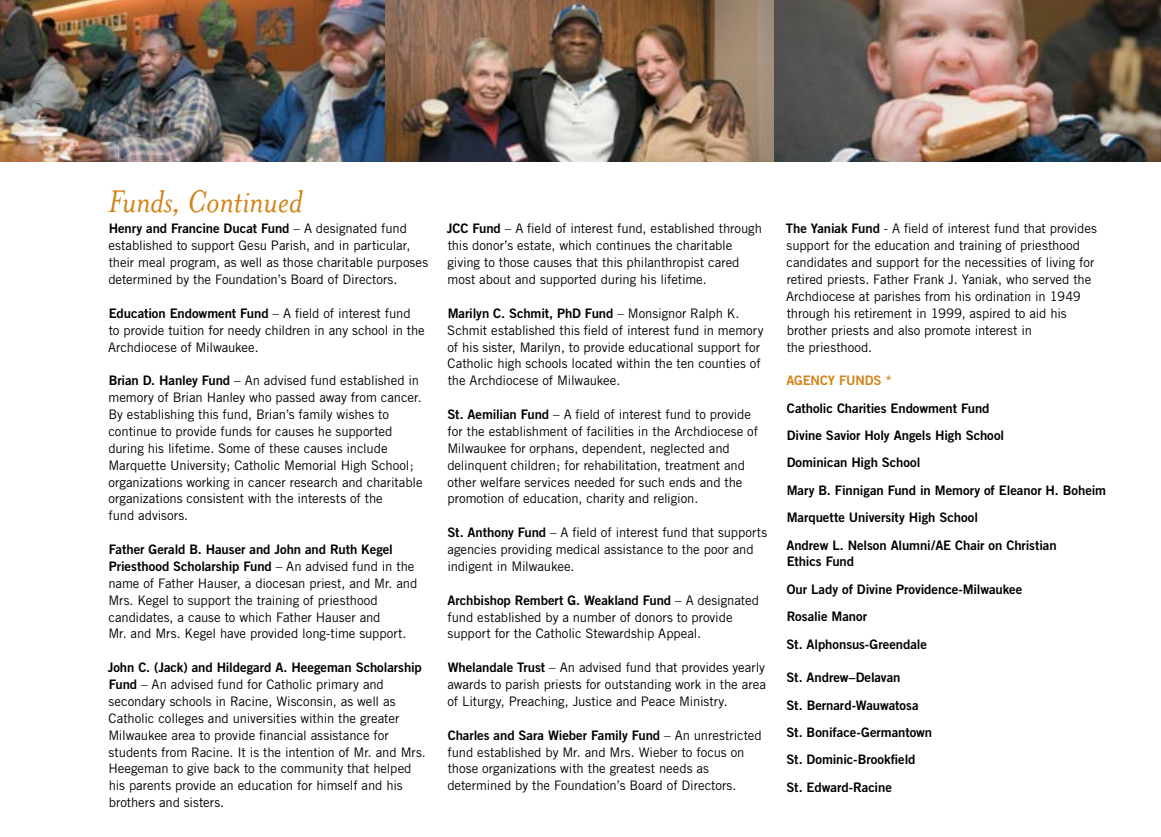
<style>
.page{position:relative;width:1161px;height:837px;background:#fff}
.page>*{position:absolute;margin:0;border:0;box-sizing:border-box;transform-origin:0 0}
.t1{font:italic 36px "Mrs Eaves Smart Lig";letter-spacing:-.005em;color:#d18316}
.t2{font:13.2px/16.8px "Trade Gothic";letter-spacing:-.005em;color:#000}
.t3{font:13.2px/27.5px "Trade Gothic Bold Two";letter-spacing:-.005em;color:#000}
.t4{font:13.2px "Trade Gothic Bold Two";letter-spacing:-.01em;color:#d18316}
.s1{font-family:"Trade Gothic"}
.s2{font-family:"Trade Gothic Bold Two"}
</style>
<div class="page">
<img style="left:0;top:0;width:1161px;height:162px">
<h1 class="t1" style="left:108px;top:182px;width:196px">Funds, Continued</h1>
<p class="t3" style="left:109px;top:215px;width:300px">Henry and Francine Ducat Fund <span class="s1">– A designated fund</span></p>
<p class="t2" style="left:108px;top:237px;width:321px">established to support Gesu Parish, and in particular, their meal program, as well as those charitable purposes determined by the Foundation’s Board of Directors.</p>
<p class="t3" style="left:109px;top:299px;width:304px">Education Endowment Fund <span class="s1">– A field of interest fund</span></p>
<p class="t2" style="left:108px;top:321px;width:318px">to provide tuition for needy children in any school in the<br>Archdiocese of Milwaukee.</p>
<p class="t2" style="left:108px;top:372px;width:316px"><span class="s2">Brian D. Hanley Fund</span> – An advised fund established in memory of Brian Hanley who passed away from cancer.<br>By establishing this fund, Brian’s family wishes to continue to provide funds for causes he supported during his lifetime. Some of these causes include Marquette University; Catholic Memorial High School; organizations working in cancer research and charitable organizations consistent with the interests of the<br>fund advisors.</p>
<p class="t3" style="left:109px;top:541px;width:307px;line-height:17px">Father Gerald B. Hauser and John and Ruth Kegel<br>Priesthood Scholarship Fund <span class="s1">– An advised fund in the</span></p>
<p class="t2" style="left:108px;top:574px;width:311px">name of Father Hauser, a diocesan priest, and Mr. and Mrs. Kegel to support the training of priesthood candidates, a cause to which Father Hauser and<br>Mr. and Mrs. Kegel have provided long-time support.</p>
<p class="t3" style="left:108px;top:653px;width:316px">John C. (Jack) and Hildegard A. Heegeman Scholarship</p>
<p class="t2" style="left:108px;top:676px;width:319px"><span class="s2">Fund</span> – An advised fund for Catholic primary and secondary schools in Racine, Wisconsin, as well as Catholic colleges and universities within the greater Milwaukee area to provide financial assistance for students from Racine. It is the intention of Mr. and Mrs.<br>Heegeman to give back to the community that helped his parents provide an education for himself and his brothers and sisters.</p>
<p class="t2" style="left:447px;top:220px;width:317px"><span class="s2">JCC Fund</span> – A field of interest fund, established through this donor’s estate, which continues the charitable giving to those causes that this philanthropist cared most about and supported during his lifetime.</p>
<p class="t3" style="left:448px;top:299px;width:293px">Marilyn C. Schmit, PhD Fund <span class="s1">– Monsignor Ralph K.</span></p>
<p class="t2" style="left:447px;top:321px;width:318px">Schmit established this field of interest fund in memory of his sister, Marilyn, to provide educational support for Catholic high schools located within the ten counties of the Archdiocese of Milwaukee.</p>
<p class="t2" style="left:447px;top:406px;width:312px"><span class="s2">St. Aemilian Fund</span> – A field of interest fund to provide for the establishment of facilities in the Archdiocese of Milwaukee for orphans, dependent, neglected and delinquent children; for rehabilitation, treatment and other welfare services needed for such ends and the promotion of education, charity and religion.</p>
<p class="t2" style="left:447px;top:524px;width:321px"><span class="s2">St. Anthony Fund</span> – A field of interest fund that supports agencies providing medical assistance to the poor and indigent in Milwaukee.</p>
<p class="t3" style="left:447px;top:586px;width:313px">Archbishop Rembert G. Weakland Fund <span class="s1">– A designated</span></p>
<p class="t2" style="left:448px;top:608px;width:286px">fund established by a number of donors to provide support for the Catholic Stewardship Appeal.</p>
<p class="t2" style="left:447px;top:659px;width:320px;text-align:justify"><span class="s2">Whelandale Trust</span> – An advised fund that provides yearly awards to parish priests for outstanding work in the area of Liturgy, Preaching, Justice and Peace Ministry.</p>
<p class="t3" style="left:448px;top:721px;width:316px">Charles and Sara Wieber Family Fund <span class="s1">– An unrestricted</span></p>
<p class="t2" style="left:447px;top:743px;width:299px">fund established by Mr. and Mrs. Wieber to focus on those organizations with the greatest needs as determined by the Foundation’s Board of Directors.</p>
<p class="t2" style="left:786px;top:220px;width:313px"><span class="s2">The Yaniak Fund</span> - A field of interest fund that provides support for the education and training of priesthood candidates and support for the necessities of living for retired priests. Father Frank J. Yaniak, who served the Archdiocese at parishes from his ordination in 1949 through his retirement in 1999, aspired to aid his brother priests and also promote interest in<br>the priesthood.</p>
<p class="t4" style="left:786px;top:372px;width:107px">AGENCY FUNDS *</p>
<p class="t3" style="left:786px;top:394px;width:321px">Catholic Charities Endowment Fund<br>Divine Savior Holy Angels High School<br>Dominican High School<br>Mary B. Finnigan Fund in Memory of Eleanor H. Boheim Marquette University High School<br>Andrew L. Nelson Alumni/AE Chair on Christian</p>
<p class="t3" style="left:786px;top:548px;width:237px">Ethics Fund<br>Our Lady of Divine Providence-Milwaukee<br>Rosalie Manor<br>St. Alphonsus-Greendale</p>
<p class="t3" style="left:786px;top:664px;width:147px">St. Andrew–Delavan<br>St. Bernard-Wauwatosa<br>St. Boniface-Germantown<br>St. Dominic-Brookfield<br>St. Edward-Racine</p>
</div>
